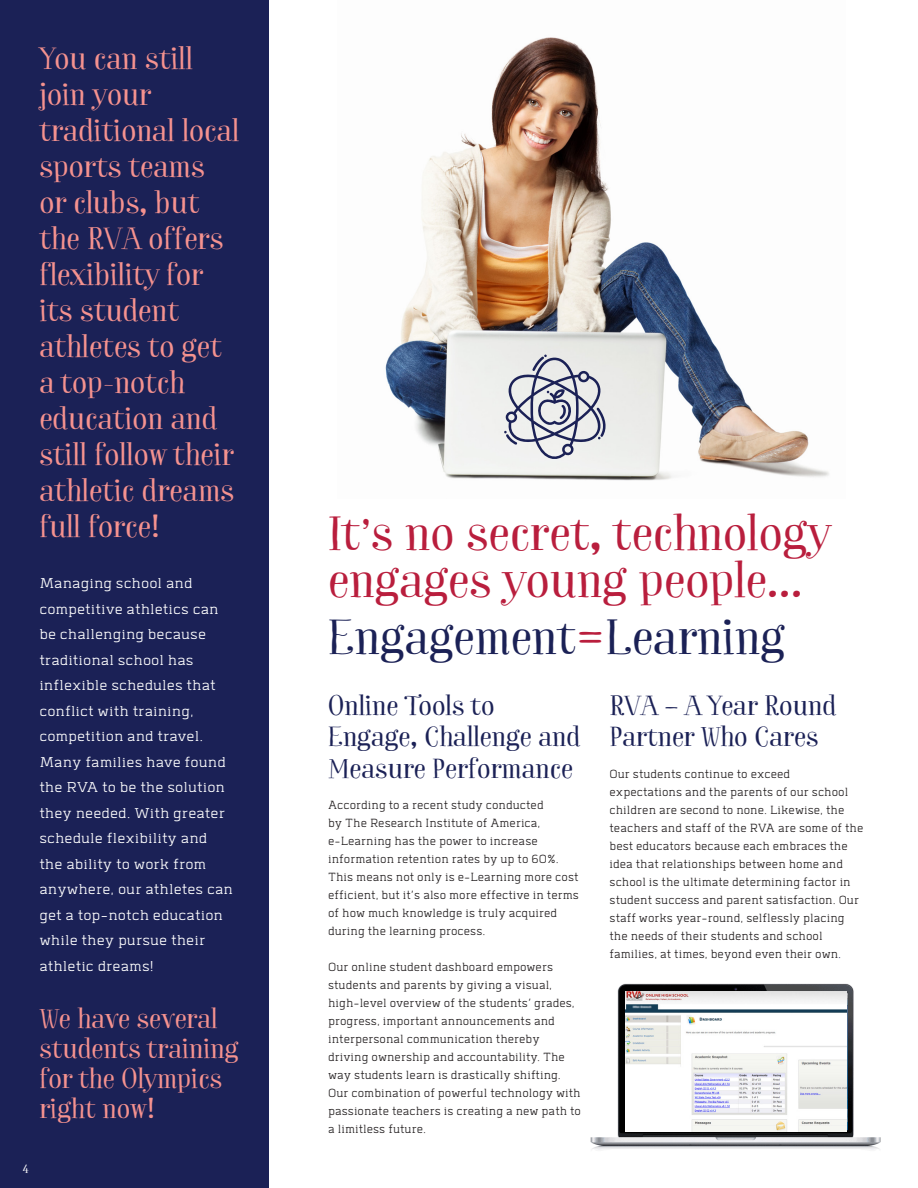
<style>
.page{position:relative;width:918px;height:1188px;background:#fff}
.page>*{position:absolute;margin:0;border:0;box-sizing:border-box;transform-origin:0 0}
.t1{font:48px/46.5px "Garden Pro";color:#b91e3d}
.t2{font:48px "Garden Pro";color:#1b2156}
.t3{font:30px/36px "Garden Pro";color:#f5928f}
.t4{font:27px/31.5px "Garden Pro";color:#1b2156}
.t5{font:27px/30px "Garden Pro";color:#f5928f}
.t6{font:300 18px/25.5px "Abula";color:#fff}
.t7{font:300 15px/18px "Abula";color:#231f20;scale:.94 1}
.t8{font:12px "Garden Pro";color:#fff}
.s1{color:#b91e3d}
.s2{color:#1b2156}
</style>
<div class="page">
<div style="left:0;top:0;width:269px;height:1188px;background:#1b2156"></div>
<img style="left:590px;top:983px;width:291px;height:167px">
<img style="left:385px;top:37px;width:444px;height:444px">
<svg style="left:504px;top:355px;width:104px;height:107px"></svg>
<img style="left:625px;top:991px;width:222px;height:140px">
<p class="t3" style="left:39px;top:40px;width:201px">You can still join your traditional local sports teams or clubs, but the RVA offers flexibility for its student athletes to get a top-notch education and still follow their athletic dreams full force!</p>
<p class="t6" style="left:39px;top:570px;width:195px">Managing school and competitive athletics can be challenging because traditional school has inflexible schedules that conflict with training, competition and travel.<br>Many families have found the RVA to be the solution they needed. With greater schedule flexibility and the ability to work from anywhere, our athletes can get a top-notch education while they pursue their athletic dreams!</p>
<p class="t5" style="left:39px;top:1003px;width:201px">We have several students training for the Olympics right now!</p>
<p class="t8" style="left:23px;top:1159px;width:8px">4</p>
<p class="t1" style="left:328px;top:510px;width:504px">It’s no secret, technology engages young people...</p>
<p class="t2" style="left:328px;top:597px;width:458px">Engagement<span class="s1">=</span>Learning</p>
<p class="t4" style="left:328px;top:689px;width:254px">Online Tools to<br>Engage, Challenge and<br>Measure Performance</p>
<p class="t7" style="left:328px;top:796px;width:268px">According to a recent study conducted<br>by The Research Institute of America, e-Learning has the power to increase information retention rates by up to 60%.<br>This means not only is e-Learning more cost efficient, but it’s also more effective in terms of how much knowledge is truly acquired during the learning process.</p>
<p class="t7" style="left:328px;top:958px;width:271px">Our online student dashboard empowers students and parents by giving a visual, high-level overview of the students’ grades, progress, important announcements and interpersonal communication thereby driving ownership and accountability. The way students learn is drastically shifting.<br>Our combination of powerful technology with passionate teachers is creating a new path to a limitless future.</p>
<p class="t4" style="left:610px;top:689px;width:228px">RVA – A Year Round<br>Partner Who Cares</p>
<p class="t7" style="left:610px;top:764px;width:272px">Our students continue to exceed expectations and the parents of our school children are second to none. Likewise, the teachers and staff of the RVA are some of the best educators because each embraces the idea that relationships between home and school is the ultimate determining factor in student success and parent satisfaction. Our staff works year-round, selflessly placing the needs of their students and school families, at times, beyond even their own<span class="s2">.</span></p>
</div>
